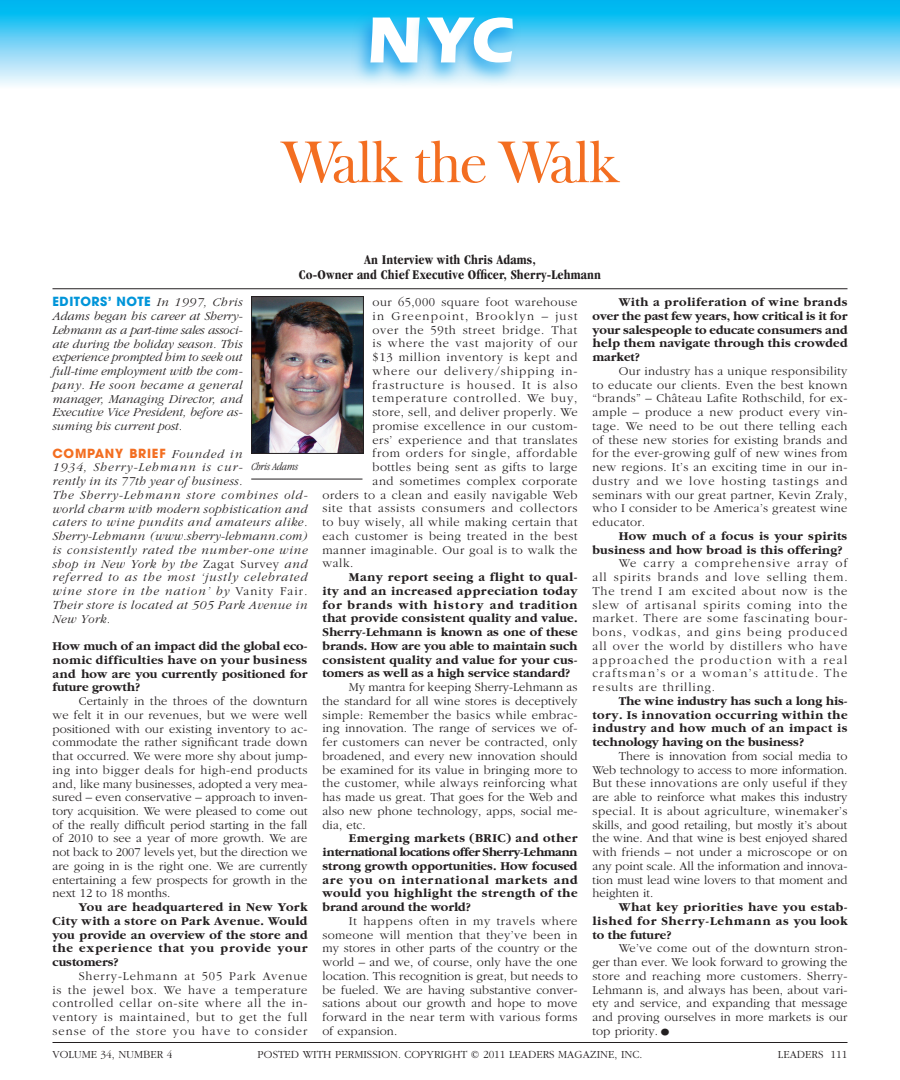
<style>
.page{position:relative;width:900px;height:1080px;background:#fff}
.page>*{position:absolute;margin:0;border:0;box-sizing:border-box;transform-origin:0 0}
.t1{font:60px "Frys Baskerville BT";letter-spacing:-.04em;color:#f36e21}
.t2{font:700 condensed 13.75px/15px "Garamond";letter-spacing:.01em;color:#231f20;text-align:center}
.t3{font:300 12.5px/13.8px "Garamond";letter-spacing:.04em;color:#231f20;text-align:justify}
.t4{font:700 12.5px/13.8px "Garamond";letter-spacing:.02em;color:#231f20;text-align:justify}
.t5{font:italic 300 12.5px/13.8px "Garamond";letter-spacing:.04em;color:#231f20;text-align:justify}
.t6{font:300 12.5px "Garamond";letter-spacing:.06em;color:#231f20}
.t7{font:300 12.5px "Garamond";letter-spacing:.08em;color:#231f20}
.t8{font:300 12.5px "Garamond";letter-spacing:.1em;color:#231f20}
.t9{font:700 12.5px "Avant Garde";letter-spacing:.04em;color:#0095d9}
.t10{font:700 12.5px "Avant Garde";letter-spacing:.06em;color:#f36e21}
.t11{font:300 11.25px "Garamond";color:#231f20}
.t12{font:italic 300 condensed 11.25px "Garamond";color:#231f20}
.s1{font-family:"Garamond";font-weight:300;font-style:italic;color:#231f20}
.s2{font-style:normal}
.s3{font-size:22.5px}
</style>
<div class="page">
<div style="left:0;top:0;width:900px;height:89px;background:linear-gradient(to bottom,#00b1ef,#fffafe)"></div>
<img style="left:347px;top:8px;width:56px;height:81px">
<svg style="left:370px;top:18px;width:33px;height:44px"></svg>
<img style="left:403px;top:8px;width:47px;height:81px">
<img style="left:450px;top:8px;width:77px;height:81px">
<svg style="left:427px;top:17px;width:86px;height:45px"></svg>
<img style="left:253px;top:298px;width:109px;height:154px">
<div style="left:251px;top:296px;width:113px;height:158px;border:1px solid #231f20"></div>
<hr style="left:251px;top:479px;width:111px;height:1px;background:#231f20">
<hr style="left:52px;top:288px;width:796px;height:1px;background:#231f20">
<hr style="left:52px;top:1042px;width:796px;height:1px;background:#231f20">
<h1 class="t1" style="left:281px;top:125px;width:339px">Walk the Walk</h1>
<p class="t2" style="left:299px;top:252px;width:304px">An Interview with Chris Adams,<br>Co-Owner and Chief Executive Officer, Sherry-Lehmann</p>
<p class="t9" style="left:52px;top:294px;width:191px">EDITORS’ NOTE <span class="s1">In 1997, Chris</span></p>
<p class="t5" style="left:52px;top:309px;width:192px">Adams began his career at Sherry-Lehmann as a part-time sales associ&shy;ate during the holiday season. This experience prompted him to seek out full-time employment with the com&shy;pany. He soon became a general manager, Managing Director, and Executive Vice President, before as&shy;suming his current post.</p>
<p class="t10" style="left:52px;top:445px;width:191px">COMPANY BRIEF <span class="s1">Founded in</span></p>
<p class="t5" style="left:52px;top:461px;width:257px;text-align:left">1934, Sherry-Lehmann is cur-<br>rently in its 77th year ofbusiness.<br>The Sherry-Lehmann store combines old&shy;world charm with modern sophistication and caters to wine pundits and amateurs alike.<br>Sherry-Lehmann (www.sherry-lehmann.com) is consistently rated the number-one wine shop in New York by the <span class="s2">Zagat Survey</span> and referred to as the most ‘justly celebrated wine store in the nation’ by <span class="s2">Vanity Fair</span>.<br>Their store is located at 505 Park Avenue in New York.</p>
<p class="t4" style="left:52px;top:639px;width:257px">How much of an impact did the global eco&shy;nomic difficulties have on your business and how are you currently positioned for future growth?</p>
<p class="t3" style="left:52px;top:694px;width:257px;text-indent:26px">Certainly in the throes of the downturn we felt it in our revenues, but we were well positioned with our existing inventory to ac&shy;commodate the rather significant trade down that occurred. We were more shy about jump&shy;ing into bigger deals for high-end products and, like many businesses, adopted a very mea&shy;sured – even conservative – approach to inven&shy;tory acquisition. We were pleased to come out of the really difficult period starting in the fall of 2010 to see a year of more growth. We are not back to 2007 levels yet, but the direction we are going in is the right one. We are currently entertaining a few prospects for growth in the next 12 to 18 months.</p>
<p class="t4" style="left:52px;top:901px;width:257px;text-indent:26px">You are headquartered in New York City with a store on Park Avenue. Would you provide an overview of the store and the experience that you provide your customers?</p>
<p class="t3" style="left:52px;top:969px;width:257px;text-indent:26px">Sherry-Lehmann at 505 Park Avenue is the jewel box. We have a temperature controlled cellar on-site where all the in&shy;ventory is maintained, but to get the full sense of the store you have to consider</p>
<p class="t12" style="left:251px;top:460px;width:48px">Chris Adams</p>
<p class="t3" style="left:372px;top:296px;width:206px">our 65,000 square foot warehouse</p>
<p class="t8" style="left:372px;top:309px;width:207px">in Greenpoint, Brooklyn – just</p>
<p class="t6" style="left:372px;top:323px;width:206px">over the 59th street bridge. That</p>
<p class="t6" style="left:372px;top:337px;width:207px">is where the vast majority of our</p>
<p class="t6" style="left:372px;top:351px;width:207px">$13 million inventory is kept and</p>
<p class="t7" style="left:372px;top:364px;width:206px">where our delivery/shipping in-</p>
<p class="t7" style="left:372px;top:378px;width:206px">frastructure is housed. It is also</p>
<p class="t7" style="left:372px;top:392px;width:207px">temperature controlled. We buy,</p>
<p class="t3" style="left:372px;top:406px;width:207px">store, sell, and deliver properly. We</p>
<p class="t3" style="left:372px;top:419px;width:207px">promise excellence in our custom-</p>
<p class="t3" style="left:372px;top:433px;width:206px">ers’ experience and that translates</p>
<p class="t6" style="left:372px;top:447px;width:206px">from orders for single, affordable</p>
<p class="t3" style="left:372px;top:461px;width:206px">bottles being sent as gifts to large</p>
<p class="t3" style="left:372px;top:474px;width:206px">and sometimes complex corporate</p>
<p class="t3" style="left:322px;top:488px;width:257px">orders to a clean and easily navigable Web</p>
<p class="t6" style="left:322px;top:502px;width:256px">site that assists consumers and collectors</p>
<p class="t3" style="left:322px;top:516px;width:257px">to buy wisely, all while making certain that</p>
<p class="t3" style="left:322px;top:529px;width:257px">each customer is being treated in the best</p>
<p class="t3" style="left:322px;top:543px;width:257px">manner imaginable. Our goal is to walk the</p>
<p class="t3" style="left:322px;top:557px;width:32px">walk.</p>
<p class="t4" style="left:322px;top:571px;width:257px;text-indent:26px">Many report seeing a flight to qual&shy;ity and an increased appreciation today for brands with history and tradition that provide consistent quality and value.<br>Sherry-Lehmann is known as one of these brands. How are you able to maintain such consistent quality and value for your cus&shy;tomers as well as a high service standard?</p>
<p class="t3" style="left:322px;top:681px;width:257px;text-indent:26px">My mantra for keeping Sherry-Lehmann as the standard for all wine stores is deceptively simple: Remember the basics while embrac&shy;ing innovation. The range of services we of&shy;fer customers can never be contracted, only broadened, and every new innovation should be examined for its value in bringing more to the customer, while always reinforcing what has made us great. That goes for the Web and also new phone technology, apps, social me&shy;dia, etc.</p>
<p class="t4" style="left:322px;top:832px;width:257px;text-indent:26px">Emerging markets (BRIC) and other international locations offer Sherry-Lehmann strong growth opportunities. How focused are you on international markets and would you highlight the strength of the brand around the world?</p>
<p class="t3" style="left:322px;top:914px;width:257px;text-indent:26px">It happens often in my travels where someone will mention that they’ve been in my stores in other parts of the country or the world – and we, of course, only have the one location. This recognition is great, but needs to be fueled. We are having substantive conver&shy;sations about our growth and hope to move forward in the near term with various forms of expansion.</p>
<p class="t4" style="left:593px;top:296px;width:257px;text-indent:26px">With a proliferation of wine brands over the past few years, how critical is it for your salespeople to educate consumers and help them navigate through this crowded market?</p>
<p class="t3" style="left:593px;top:364px;width:257px;text-indent:26px">Our industry has a unique responsibility to educate our clients. Even the best known “brands” – Château Lafite Rothschild, for ex&shy;ample – produce a new product every vin&shy;tage. We need to be out there telling each of these new stories for existing brands and for the ever-growing gulf of new wines from new regions. It’s an exciting time in our in&shy;dustry and we love hosting tastings and seminars with our great partner, Kevin Zraly, who I consider to be America’s greatest wine educator.</p>
<p class="t4" style="left:593px;top:529px;width:256px;text-indent:26px">How much of a focus is your spirits business and how broad is this offering?</p>
<p class="t3" style="left:593px;top:557px;width:257px;text-indent:26px">We carry a comprehensive array of all spirits brands and love selling them.<br>The trend I am excited about now is the slew of artisanal spirits coming into the market. There are some fascinating bour&shy;bons, vodkas, and gins being produced all over the world by distillers who have approached the production with a real craftsman’s or a woman’s attitude. The results are thrilling.</p>
<p class="t4" style="left:593px;top:694px;width:256px;text-indent:26px">The wine industry has such a long his&shy;tory. Is innovation occurring within the industry and how much of an impact is technology having on the business?</p>
<p class="t3" style="left:593px;top:749px;width:257px;text-indent:26px">There is innovation from social media to Web technology to access to more information.<br>But these innovations are only useful if they are able to reinforce what makes this industry special. It is about agriculture, winemaker’s skills, and good retailing, but mostly it’s about the wine. And that wine is best enjoyed shared with friends – not under a microscope or on any point scale. All the information and innova&shy;tion must lead wine lovers to that moment and heighten it.</p>
<p class="t4" style="left:593px;top:901px;width:256px;text-indent:26px">What key priorities have you estab&shy;lished for Sherry-Lehmann as you look to the future?</p>
<p class="t3" style="left:593px;top:942px;width:257px;text-indent:26px">We’ve come out of the downturn stron&shy;ger than ever. We look forward to growing the store and reaching more customers. Sherry-Lehmann is, and always has been, about vari&shy;ety and service, and expanding that message and proving ourselves in more markets is our top priority.<span class="s3">•</span></p>
<p class="t11" style="left:52px;top:1048px;width:121px">VOLUME 34, NUMBER 4</p>
<p class="t11" style="left:258px;top:1048px;width:386px">POSTED WITH PERMISSION. COPYRIGHT © 2011 LEADERS MAGAZINE, INC.</p>
<p class="t11" style="left:778px;top:1048px;width:47px">LEADERS</p>
<p class="t11" style="left:831px;top:1048px;width:18px">111</p>
</div>
